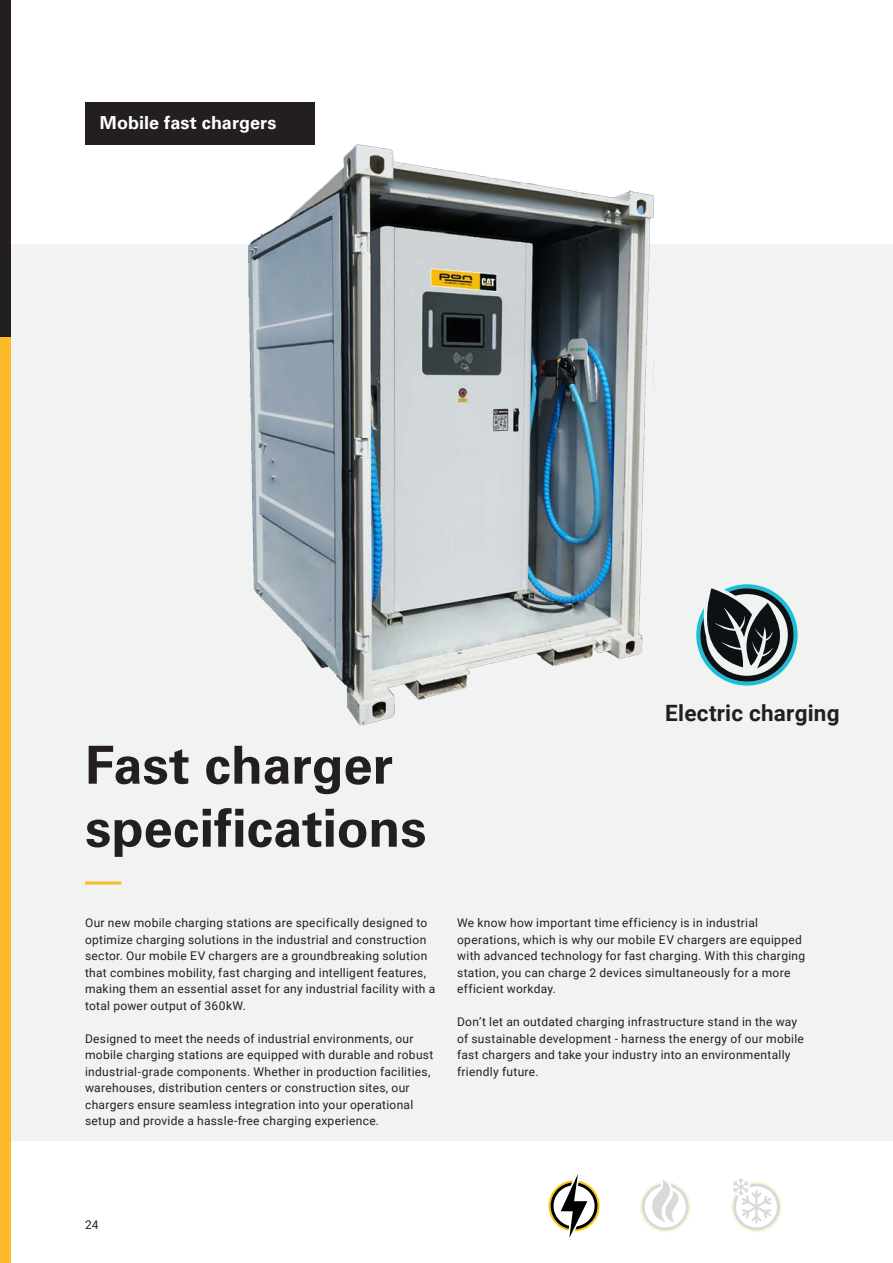
<style>
.page{position:relative;width:893px;height:1263px;background:#fff}
.page>*{position:absolute;margin:0;border:0;box-sizing:border-box;transform-origin:0 0}
.Text{font:700 52.5px "Univers";color:#231f20}
.Text-2{font:700 22.5px "Roboto";letter-spacing:.01em;color:#231f20}
.Text-3{font:700 18px "Univers";letter-spacing:.005em;color:#fff}
.Text-4{font:12px/16.5px "Roboto";letter-spacing:.025em;color:#231f20}
</style>
<div class="page">
<div style="left:0;top:244px;width:893px;height:896px;background:#f1f2f2"></div>
<div style="left:0;top:0;width:11px;height:1263px;background:#fdba28"></div>
<div style="left:0;top:0;width:11px;height:337px;background:#231f20"></div>
<svg style="left:729px;top:584px;width:69px;height:102px"></svg>
<div style="left:85px;top:102px;width:230px;height:42px;background:#231f20"></div>
<hr style="left:85px;top:881px;width:36px;height:3px;background:#fdba28">
<img style="left:185px;top:144px;width:544px;height:582px">
<svg style="left:549px;top:1174px;width:51px;height:64px"></svg>
<svg style="left:640px;top:1179px;width:51px;height:53px"></svg>
<svg style="left:731px;top:1178px;width:51px;height:54px"></svg>
<p class="Text-3" style="left:100px;top:112px;width:178px">Mobile fast chargers</p>
<p class="Text" style="left:85px;top:734px;width:309px">Fast charger</p>
<p class="Text" style="left:85px;top:797px;width:343px">specifications</p>
<p class="Text-2" style="left:665px;top:697px;width:176px">Electric charging</p>
<p class="Text-4" style="left:85px;top:914px;width:352px">Our new mobile charging stations are specifically designed to optimize charging solutions in the industrial and construction sector. Our mobile EV chargers are a groundbreaking solution that combines mobility, fast charging and intelligent features, making them an essential asset for any industrial facility with a total power output of 360kW.</p>
<p class="Text-4" style="left:85px;top:1030px;width:350px">Designed to meet the needs of industrial environments, our mobile charging stations are equipped with durable and robust industrial-grade components. Whether in production facilities, warehouses, distribution centers or construction sites, our chargers ensure seamless integration into your operational setup and provide a hassle-free charging experience.</p>
<p class="Text-4" style="left:457px;top:914px;width:350px">We know how important time efficiency is in industrial operations, which is why our mobile EV chargers are equipped with advanced technology for fast charging. With this charging station, you can charge 2 devices simultaneously for a more efficient workday.</p>
<p class="Text-4" style="left:457px;top:1013px;width:348px">Don’t let an outdated charging infrastructure stand in the way of sustainable development - harness the energy of our mobile fast chargers and take your industry into an environmentally friendly future.</p>
<p class="Text-4" style="left:85px;top:1216px;width:15px">24</p>
</div>
